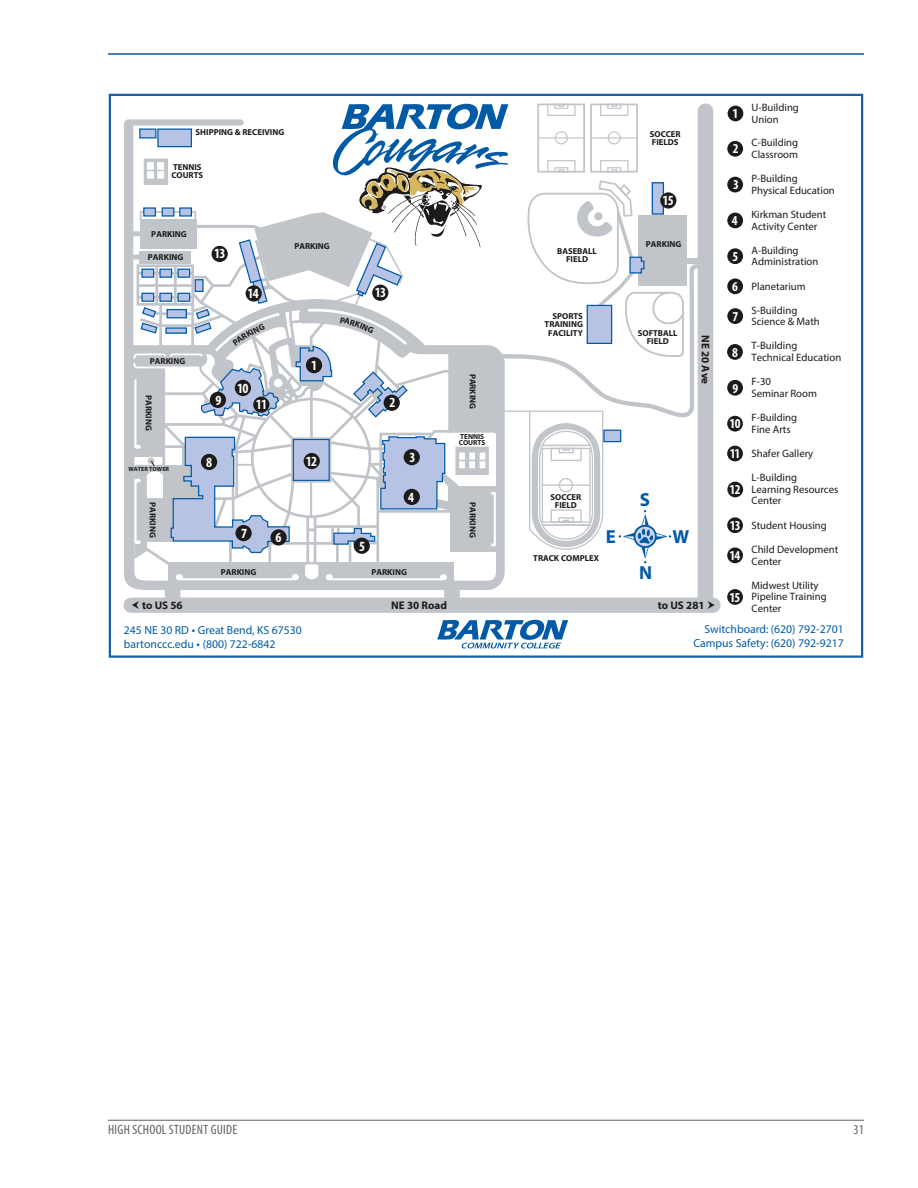
<style>
.page{position:relative;width:918px;height:1188px;background:#fff}
.page>*{position:absolute;margin:0;border:0;box-sizing:border-box;transform-origin:0 0}
.t1{font:700 18.9px "Myriad Pro";color:#005aa6}
.t2{font:700 condensed 14.1px "Myriad Pro";letter-spacing:-.05em;color:#fff}
.t3{font:700 condensed 13.65px/29.8px "Myriad Pro";letter-spacing:-.05em;color:#fff}
.t4{font:condensed 13.5px "Myriad Pro";letter-spacing:.02em;color:#5f6160}
.t5{font:11.7px/14.1px "Myriad Pro";color:#005aa6}
.t6{font:700 11.1px "Myriad Pro";color:#1c1b1a}
.t7{font:10.8px/11.7px "Myriad Pro";color:#1c1b1a}
.t8{font:700 8.7px/8.2px "Myriad Pro";color:#1c1b1a;text-align:center}
.t9{font:700 7.35px/6.4px "Myriad Pro";color:#1c1b1a}
.t10{font:700 6px "Myriad Pro";color:#1c1b1a}
</style>
<div class="page">
<hr style="left:108px;top:1120px;width:756px;height:1px;background:#5f6160">
<hr style="left:108px;top:53px;width:756px;height:2px;background:#005aa6">
<div style="left:131px;top:598px;width:582px;height:15px;background:#c1c5c9"></div>
<div style="left:698px;top:111px;width:15px;height:494px;background:#c1c5c9"></div>
<div style="left:444px;top:588px;width:16px;height:17px;background:#c1c5c9"></div>
<div style="left:165px;top:587px;width:15px;height:18px;background:#c1c5c9"></div>
<div style="left:124px;top:349px;width:378px;height:241px;background:#c1c5c9"></div>
<div style="left:124px;top:124px;width:9px;height:225px;background:#c1c5c9"></div>
<div style="left:128px;top:119px;width:113px;height:7px;background:#c1c5c9"></div>
<div style="left:728px;top:106px;width:15px;height:15px;background:#1c1b1a;border-radius:50%"></div>
<div style="left:727px;top:141px;width:16px;height:16px;background:#1c1b1a;border-radius:50%"></div>
<div style="left:727px;top:177px;width:16px;height:15px;background:#1c1b1a;border-radius:50%"></div>
<div style="left:727px;top:213px;width:16px;height:15px;background:#1c1b1a;border-radius:50%"></div>
<div style="left:727px;top:248px;width:16px;height:16px;background:#1c1b1a;border-radius:50%"></div>
<div style="left:727px;top:278px;width:16px;height:16px;background:#1c1b1a;border-radius:50%"></div>
<div style="left:727px;top:308px;width:16px;height:16px;background:#1c1b1a;border-radius:50%"></div>
<div style="left:727px;top:344px;width:16px;height:16px;background:#1c1b1a;border-radius:50%"></div>
<div style="left:727px;top:380px;width:16px;height:16px;background:#1c1b1a;border-radius:50%"></div>
<div style="left:727px;top:416px;width:16px;height:16px;background:#1c1b1a;border-radius:50%"></div>
<div style="left:727px;top:446px;width:16px;height:15px;background:#1c1b1a;border-radius:50%"></div>
<div style="left:727px;top:482px;width:16px;height:15px;background:#1c1b1a;border-radius:50%"></div>
<div style="left:727px;top:517px;width:16px;height:16px;background:#1c1b1a;border-radius:50%"></div>
<div style="left:727px;top:547px;width:16px;height:16px;background:#1c1b1a;border-radius:50%"></div>
<div style="left:727px;top:589px;width:16px;height:16px;background:#1c1b1a;border-radius:50%"></div>
<svg style="left:437px;top:620px;width:131px;height:29px"></svg>
<svg style="left:713px;top:601px;width:2px;height:8px"></svg>
<svg style="left:131px;top:103px;width:574px;height:478px"></svg>
<p class="t8" style="left:196px;top:127px;width:90px">SHIPPING &amp; RECEIVING</p>
<p class="t8" style="left:650px;top:130px;width:32px;text-align:left">SOCCER<br>FIELDS</p>
<p class="t8" style="left:171px;top:163px;width:33px;text-align:left">TENNIS<br>COURTS</p>
<p class="t8" style="left:151px;top:230px;width:37px">PARKING</p>
<p class="t8" style="left:148px;top:253px;width:37px">PARKING</p>
<p class="t2" style="left:214px;top:245px;width:13px">13</p>
<p class="t2" style="left:247px;top:285px;width:13px">14</p>
<p class="t8" style="left:150px;top:357px;width:37px">PARKING</p>
<p class="t8" style="left:153px;top:395px;width:37px;rotate:90deg">PARKING</p>
<p class="t10" style="left:129px;top:465px;width:42px">WATER TOWER</p>
<p class="t2" style="left:215px;top:391px;width:7px">9</p>
<p class="t2" style="left:237px;top:379px;width:13px">10</p>
<p class="t2" style="left:256px;top:396px;width:13px">11</p>
<p class="t2" style="left:206px;top:453px;width:7px">8</p>
<p class="t8" style="left:294px;top:242px;width:37px">PARKING</p>
<p class="t2" style="left:311px;top:356px;width:7px">1</p>
<p class="t2" style="left:306px;top:452px;width:13px">12</p>
<p class="t2" style="left:375px;top:284px;width:13px">13</p>
<p class="t2" style="left:389px;top:394px;width:7px">2</p>
<p class="t2" style="left:409px;top:448px;width:7px">3</p>
<p class="t8" style="left:477px;top:374px;width:37px;rotate:90deg">PARKING</p>
<p class="t9" style="left:459px;top:433px;width:28px">TENNIS<br>COURTS</p>
<p class="t2" style="left:408px;top:488px;width:7px">4</p>
<p class="t8" style="left:157px;top:502px;width:37px;rotate:90deg">PARKING</p>
<p class="t8" style="left:477px;top:502px;width:37px;rotate:90deg">PARKING</p>
<p class="t2" style="left:241px;top:525px;width:7px">7</p>
<p class="t2" style="left:275px;top:529px;width:7px">6</p>
<p class="t2" style="left:359px;top:537px;width:7px">5</p>
<p class="t8" style="left:221px;top:568px;width:37px">PARKING</p>
<p class="t8" style="left:371px;top:568px;width:37px">PARKING</p>
<p class="t8" style="left:557px;top:247px;width:41px">BASEBALL<br>FIELD</p>
<p class="t8" style="left:545px;top:312px;width:40px;text-align:right">SPORTS<br>TRAINING<br>FACILITY</p>
<p class="t2" style="left:663px;top:192px;width:13px">15</p>
<p class="t8" style="left:646px;top:239px;width:37px">PARKING</p>
<p class="t8" style="left:638px;top:328px;width:41px">SOFTBALL<br>FIELD</p>
<p class="t6" style="left:713px;top:335px;width:51px;rotate:90deg">NE 20 Ave</p>
<p class="t8" style="left:550px;top:492px;width:32px">SOCCER<br>FIELD</p>
<p class="t1" style="left:640px;top:488px;width:12px">S</p>
<p class="t8" style="left:533px;top:553px;width:67px">TRACK COMPLEX</p>
<p class="t1" style="left:606px;top:524px;width:12px">E</p>
<p class="t1" style="left:673px;top:525px;width:18px">W</p>
<p class="t1" style="left:639px;top:561px;width:15px">N</p>
<p class="t6" style="left:391px;top:598px;width:57px">NE 30 Road</p>
<p class="t6" style="left:142px;top:598px;width:42px">to US 56</p>
<p class="t6" style="left:658px;top:598px;width:48px">to US 281</p>
<p class="t3" style="left:733px;top:98px;width:7px">1</p>
<p class="t3" style="left:733px;top:134px;width:7px">2</p>
<p class="t3" style="left:733px;top:170px;width:7px">3</p>
<p class="t3" style="left:732px;top:205px;width:7px">4</p>
<p class="t3" style="left:732px;top:241px;width:8px">5<br>6</p>
<p class="t3" style="left:733px;top:301px;width:7px">7</p>
<p class="t3" style="left:732px;top:337px;width:7px">8</p>
<p class="t3" style="left:732px;top:373px;width:7px">9</p>
<p class="t3" style="left:730px;top:409px;width:12px">10</p>
<p class="t3" style="left:730px;top:439px;width:12px">11</p>
<p class="t3" style="left:730px;top:474px;width:12px">12</p>
<p class="t3" style="left:729px;top:510px;width:13px">13<br>14</p>
<p class="t3" style="left:729px;top:582px;width:12px">15</p>
<p class="t7" style="left:751px;top:101px;width:49px">U-Building<br>Union</p>
<p class="t7" style="left:751px;top:137px;width:48px">C-Building<br>Classroom</p>
<p class="t7" style="left:751px;top:172px;width:85px">P-Building<br>Physical Education</p>
<p class="t7" style="left:751px;top:208px;width:76px">Kirkman Student<br>Activity Center</p>
<p class="t7" style="left:751px;top:244px;width:68px">A-Building<br>Administration</p>
<p class="t7" style="left:751px;top:280px;width:56px">Planetarium</p>
<p class="t7" style="left:751px;top:304px;width:70px">S-Building<br>Science &amp; Math</p>
<p class="t7" style="left:751px;top:340px;width:91px">T-Building<br>Technical Education</p>
<p class="t7" style="left:751px;top:376px;width:67px">F-30<br>Seminar Room</p>
<p class="t7" style="left:751px;top:411px;width:47px">F-Building<br>Fine Arts</p>
<p class="t7" style="left:751px;top:447px;width:63px">Shafer Gallery</p>
<p class="t7" style="left:751px;top:471px;width:88px">L-Building<br>Learning Resources<br>Center</p>
<p class="t7" style="left:751px;top:519px;width:77px">Student Housing</p>
<p class="t7" style="left:751px;top:543px;width:88px">Child Development<br>Center</p>
<p class="t7" style="left:751px;top:579px;width:77px">Midwest Utility<br>Pipeline Training<br>Center</p>
<p class="t5" style="left:124px;top:623px;width:179px">245 NE 30 RD • Great Bend, KS 67530 bartonccc.edu • (800) 722-6842</p>
<p class="t5" style="left:693px;top:622px;width:152px;text-align:right">Switchboard: (620) 792-2701<br>Campus Safety: (620) 792-9217</p>
<p class="t4" style="left:108px;top:1121px;width:131px">HIGH SCHOOL STUDENT GUIDE</p>
<p class="t4" style="left:854px;top:1121px;width:12px">31</p>
</div>
